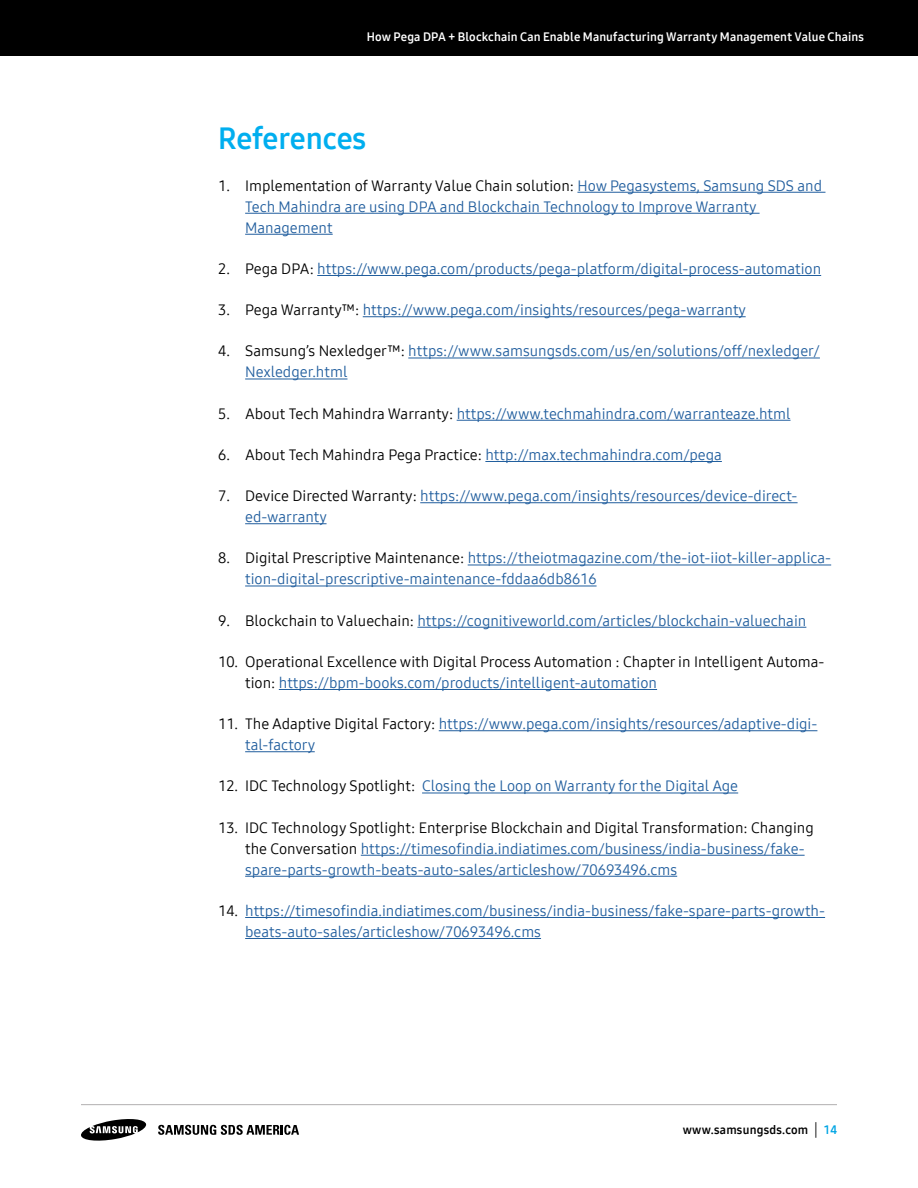
<style>
.page{position:relative;width:918px;height:1188px;background:#fff}
.page>*{position:absolute;margin:0;border:0;box-sizing:border-box;transform-origin:0 0}
.t1{font:30px "Samsung One UI Latin 700";color:#00aeef}
.t2{font:15px/21px "Samsung One UI Latin 400";color:#215e9e}
.t3{font:15px/21px "Samsung One UI Latin 400";color:#000}
.t4{font:12px "Samsung One UI Latin 700";letter-spacing:.01em;color:#fff}
.t5{font:12px "Samsung One UI Latin 700";letter-spacing:.02em;color:#000}
.s1{color:#000}
.s2{color:#215e9e}
.s3{font-family:"Samsung One UI Latin 400";font-size:15px}
.s4{color:#00a5e4}
</style>
<div class="page">
<hr style="left:577px;top:192px;width:248px;height:1px;background:#215e9e">
<hr style="left:245px;top:213px;width:515px;height:1px;background:#215e9e">
<hr style="left:245px;top:234px;width:88px;height:1px;background:#215e9e">
<hr style="left:317px;top:275px;width:504px;height:1px;background:#215e9e">
<hr style="left:363px;top:316px;width:383px;height:1px;background:#215e9e">
<hr style="left:408px;top:358px;width:412px;height:1px;background:#215e9e">
<hr style="left:245px;top:379px;width:103px;height:1px;background:#215e9e">
<hr style="left:457px;top:420px;width:334px;height:1px;background:#215e9e">
<hr style="left:485px;top:461px;width:237px;height:1px;background:#215e9e">
<hr style="left:420px;top:502px;width:378px;height:1px;background:#215e9e">
<hr style="left:245px;top:523px;width:82px;height:1px;background:#215e9e">
<hr style="left:468px;top:565px;width:363px;height:1px;background:#215e9e">
<hr style="left:245px;top:586px;width:352px;height:1px;background:#215e9e">
<hr style="left:417px;top:627px;width:389px;height:1px;background:#215e9e">
<hr style="left:279px;top:689px;width:378px;height:1px;background:#215e9e">
<hr style="left:439px;top:730px;width:378px;height:1px;background:#215e9e">
<hr style="left:245px;top:751px;width:70px;height:1px;background:#215e9e">
<hr style="left:422px;top:793px;width:316px;height:1px;background:#215e9e">
<hr style="left:361px;top:855px;width:444px;height:1px;background:#215e9e">
<hr style="left:245px;top:876px;width:432px;height:1px;background:#215e9e">
<hr style="left:245px;top:917px;width:580px;height:1px;background:#215e9e">
<hr style="left:245px;top:938px;width:296px;height:1px;background:#215e9e">
<div style="left:0;top:0;width:918px;height:55px;background:#000"></div>
<svg style="left:81px;top:1119px;width:66px;height:22px"></svg>
<svg style="left:158px;top:1125px;width:141px;height:10px"></svg>
<hr style="left:81px;top:1104px;width:756px;height:1px;background:#b2afb0">
<p class="t4" style="left:367px;top:29px;width:499px">How Pega DPA + Blockchain Can Enable Manufacturing Warranty Management Value Chains</p>
<h1 class="t1" style="left:218px;top:119px;width:150px">References</h1>
<p class="t2" style="left:245px;top:175px;width:578px;text-indent:-27px"><span class="s1">1. Implementation of Warranty Value Chain solution:</span> How Pegasystems, Samsung SDS and<br>Tech Mahindra are using DPA and Blockchain Technology to Improve Warranty<br>Management</p>
<p class="t2" style="left:218px;top:258px;width:605px"><span class="s1">2. Pega DPA:</span> https://www.pega.com/products/pega-platform/digital-process-automation</p>
<p class="t2" style="left:218px;top:299px;width:530px"><span class="s1">3. Pega Warranty™:</span> https://www.pega.com/insights/resources/pega-warranty</p>
<p class="t2" style="left:245px;top:340px;width:576px;text-indent:-27px"><span class="s1">4. Samsung’s Nexledger™:</span> https://www.samsungsds.com/us/en/solutions/off/nexledger/<br>Nexledger.html</p>
<p class="t2" style="left:218px;top:403px;width:574px"><span class="s1">5. About Tech Mahindra Warranty:</span> https://www.techmahindra.com/warranteaze.html</p>
<p class="t3" style="left:218px;top:444px;width:505px">6. About Tech Mahindra Pega Practice: <span class="s2">http://max.techmahindra.com/pega</span></p>
<p class="t2" style="left:245px;top:485px;width:554px;text-indent:-27px"><span class="s1">7. Device Directed Warranty:</span> https://www.pega.com/insights/resources/device-direct&shy;ed-warranty</p>
<p class="t2" style="left:245px;top:547px;width:588px;text-indent:-27px"><span class="s1">8. Digital Prescriptive Maintenance:</span> https://theiotmagazine.com/the-iot-iiot-killer-applica&shy;tion-digital-prescriptive-maintenance-fddaa6db8616</p>
<p class="t2" style="left:218px;top:610px;width:590px"><span class="s1">9. Blockchain to Valuechain:</span> https://cognitiveworld.com/articles/blockchain-valuechain</p>
<p class="t3" style="left:245px;top:651px;width:581px;text-indent:-27px">10. Operational Excellence with Digital Process Automation : Chapter in Intelligent Automa&shy;tion: <span class="s2">https://bpm-books.com/products/intelligent-automation</span></p>
<p class="t2" style="left:245px;top:713px;width:574px;text-indent:-27px"><span class="s1">11. The Adaptive Digital Factory:</span> https://www.pega.com/insights/resources/adaptive-digi&shy;tal-factory</p>
<p class="t2" style="left:218px;top:775px;width:522px"><span class="s1">12. IDC Technology Spotlight:</span> Closing the Loop on Warranty for the Digital Age</p>
<p class="t2" style="left:245px;top:817px;width:570px;text-indent:-27px"><span class="s1">13. IDC Technology Spotlight: Enterprise Blockchain and Digital Transformation: Changing the Conversation</span> https://timesofindia.indiatimes.com/business/india-business/fake&shy;spare-parts-growth-beats-auto-sales/articleshow/70693496.cms</p>
<p class="t2" style="left:245px;top:900px;width:581px;text-indent:-27px"><span class="s1">14.</span> https://timesofindia.indiatimes.com/business/india-business/fake-spare-parts-growth&shy;beats-auto-sales/articleshow/70693496.cms</p>
<p class="t5" style="left:683px;top:1122px;width:156px">www.samsungsds.com <span class="s3">|</span> <span class="s4">14</span></p>
</div>
